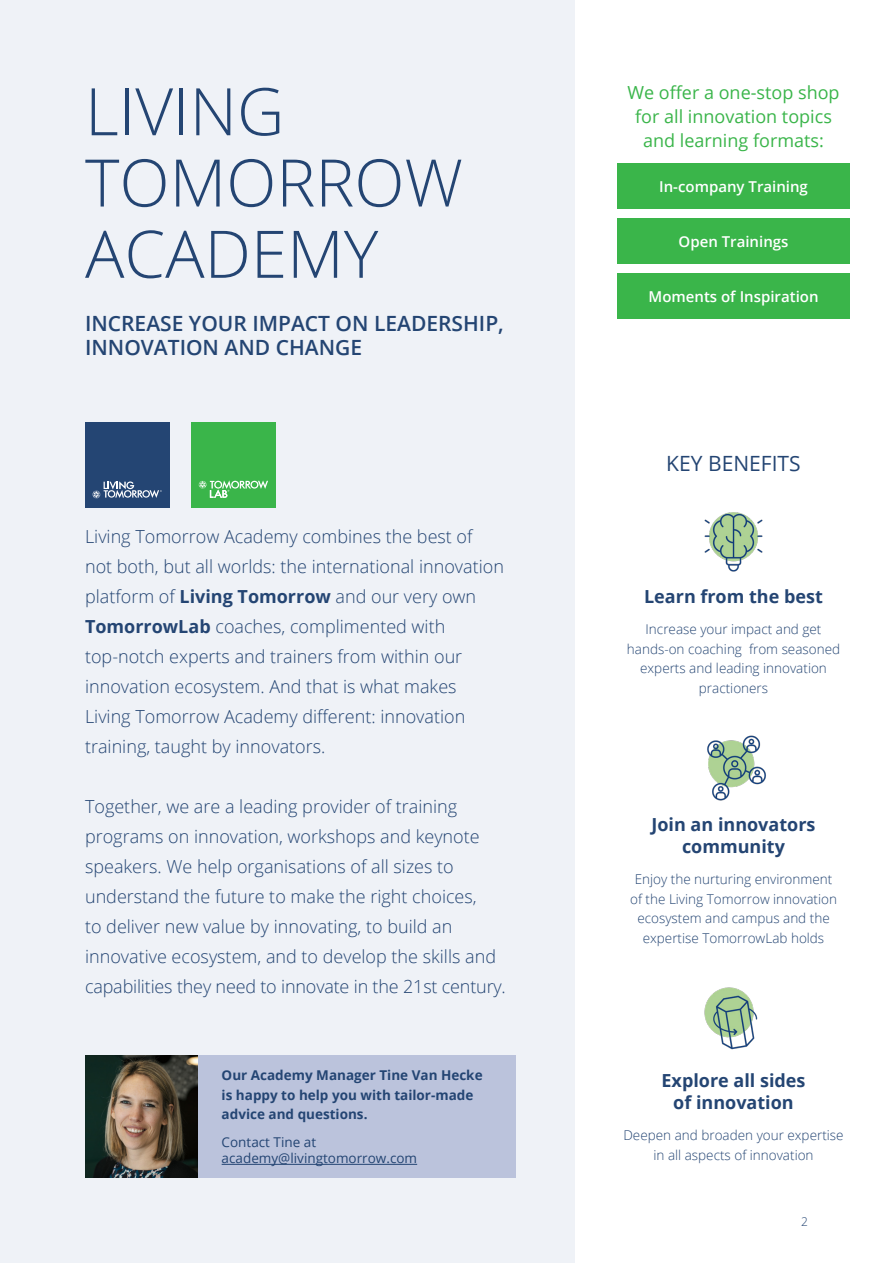
<style>
.page{position:relative;width:893px;height:1263px;background:#fff}
.page>*{position:absolute;margin:0;border:0;box-sizing:border-box;transform-origin:0 0}
.t1{font:300 65.7px/71.2px "Open Sans";color:#244573}
.t2{font:600 21px/24px "Open Sans";color:#244573}
.t3{font:21px "Open Sans";color:#244573}
.Inleiding{font:300 18px/30px "Open Sans";color:#244573}
.t4{font:700 18px/21.6px "Open Sans";color:#244573;text-align:center}
.t5{font:18px/24px "Open Sans";color:#3ab54a;text-align:center}
.Body_copy{font:600 15px "Open Sans";color:#fff}
.Body_copy-2{font:300 13.5px/19.5px "Open Sans";color:#244573;text-align:center}
.Inleiding-2{font:700 13.5px/19.5px "Open Sans";color:#244573}
.Inleiding-3{font:13.5px "Open Sans";color:#244573}
.t6{font:300 12px "Open Sans";color:#244573}
.s1{font-weight:700}
</style>
<div class="page">
<div style="left:0;top:0;width:574px;height:1263px;background:#eff2f7"></div>
<div style="left:85px;top:423px;width:85px;height:85px;background:#244573"></div>
<svg style="left:92px;top:481px;width:70px;height:18px"></svg>
<div style="left:191px;top:423px;width:85px;height:85px;background:#3ab54a"></div>
<svg style="left:199px;top:480px;width:69px;height:18px"></svg>
<img style="left:704px;top:512px;width:59px;height:60px">
<img style="left:707px;top:735px;width:59px;height:66px">
<img style="left:704px;top:987px;width:54px;height:63px">
<img style="left:85px;top:1055px;width:113px;height:123px">
<div style="left:198px;top:1055px;width:318px;height:123px;background:#bbc3dc"></div>
<hr style="left:222px;top:1164px;width:195px;height:1px;background:#244573">
<div style="left:617px;top:163px;width:233px;height:46px;background:#3ab54a"></div>
<div style="left:617px;top:218px;width:233px;height:46px;background:#3ab54a"></div>
<div style="left:617px;top:273px;width:233px;height:46px;background:#3ab54a"></div>
<h1 class="t1" style="left:85px;top:74px;width:379px">LIVING<br>TOMORROW<br>ACADEMY</h1>
<h2 class="t2" style="left:85px;top:311px;width:420px">INCREASE YOUR IMPACT ON LEADERSHIP,<br>INNOVATION AND CHANGE</h2>
<p class="Inleiding" style="left:85px;top:521px;width:420px">Living Tomorrow Academy combines the best of not both, but all worlds: the international innovation platform of <span class="s1">Living Tomorrow</span> and our very own <span class="s1">TomorrowLab</span> coaches, complimented with top-notch experts and trainers from within our innovation ecosystem. And that is what makes Living Tomorrow Academy different: innovation training, taught by innovators.</p>
<p class="Inleiding" style="left:85px;top:791px;width:422px">Together, we are a leading provider of training programs on innovation, workshops and keynote speakers. We help organisations of all sizes to understand the future to make the right choices,<br>to deliver new value by innovating, to build an innovative ecosystem, and to develop the skills and capabilities they need to innovate in the 21st century.</p>
<p class="Inleiding-2" style="left:222px;top:1065px;width:262px">Our Academy Manager Tine Van Hecke is happy to help you with tailor-made advice and questions.</p>
<p class="Inleiding-3" style="left:222px;top:1133px;width:96px">Contact Tine at</p>
<p class="Inleiding-3" style="left:222px;top:1149px;width:197px">academy@livingtomorrow.com</p>
<h2 class="t5" style="left:627px;top:80px;width:214px">We offer a one-stop shop for all innovation topics and learning formats:</h2>
<p class="Body_copy" style="left:659px;top:176px;width:150px">In-company Training</p>
<p class="Body_copy" style="left:679px;top:231px;width:111px">Open Trainings</p>
<p class="Body_copy" style="left:648px;top:286px;width:171px">Moments of Inspiration</p>
<h2 class="t3" style="left:666px;top:448px;width:136px">KEY BENEFITS</h2>
<h3 class="t4" style="left:644px;top:585px;width:180px">Learn from the best</h3>
<p class="Body_copy-2" style="left:627px;top:619px;width:215px">Increase your impact and get hands-on coaching from seasoned experts and leading innovation practioners</p>
<h3 class="t4" style="left:651px;top:813px;width:165px">Join an innovators community</h3>
<p class="Body_copy-2" style="left:630px;top:869px;width:208px">Enjoy the nurturing environment of the Living Tomorrow innovation ecosystem and campus and the expertise TomorrowLab holds</p>
<h3 class="t4" style="left:661px;top:1069px;width:145px">Explore all sides of innovation</h3>
<p class="Body_copy-2" style="left:623px;top:1125px;width:222px">Deepen and broaden your expertise in all aspects of innovation</p>
<p class="t6" style="left:801px;top:1213px;width:8px">2</p>
</div>
